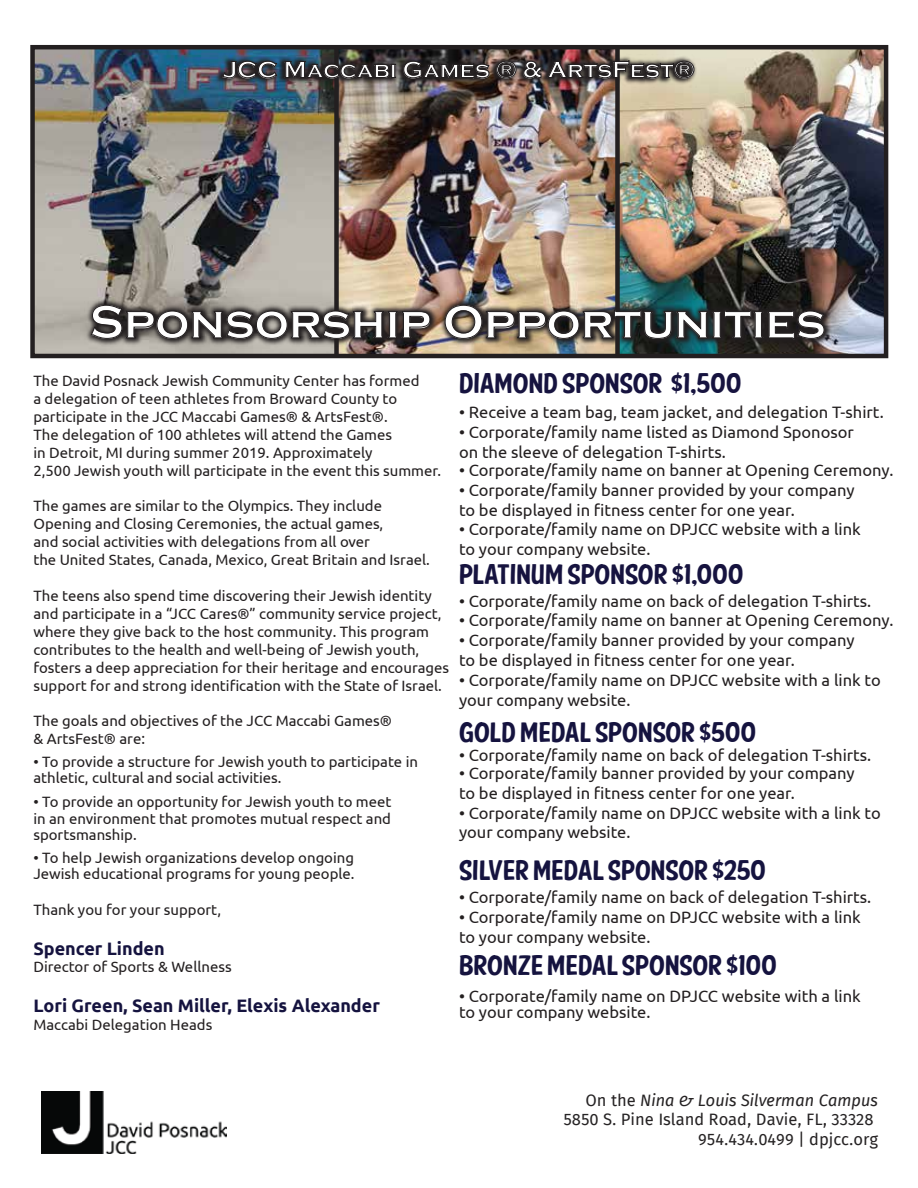
<style>
.page{position:relative;width:918px;height:1188px;background:#fff}
.page>*{position:absolute;margin:0;border:0;box-sizing:border-box;transform-origin:0 0}
.t1{font:700 48px "Copperplate Gothic";color:#fff}
.t2{font:28.5px "FTYSPEEDYCASUALNCV";color:#15133f}
.t3{font:28.5px "FTYSPEEDYCASUALNCV";color:#16133f}
.t4{font:700 24px "Copperplate Gothic";color:#fff}
.t5{font:700 18px "Ubuntu";color:#15133f}
.t6{font:16.5px/19.8px "Ubuntu";color:#231f20}
.t7{font:16.5px/19.8px "Fira Sans";color:#262324;text-align:right}
.t8{font:14.85px/17.9px "Ubuntu";color:#231f20}
.s1{font-style:italic}
</style>
<div class="page">
<img style="left:35px;top:50px;width:299px;height:191px">
<img style="left:620px;top:50px;width:263px;height:191px">
<img style="left:339px;top:140px;width:276px;height:101px">
<img style="left:41px;top:1092px;width:185px;height:62px">
<div style="left:334px;top:47px;width:5px;height:309px;background:#231f20"></div>
<div style="left:615px;top:47px;width:5px;height:309px;background:#231f20"></div>
<img style="left:33px;top:241px;width:853px;height:118px">
<img style="left:161px;top:44px;width:594px;height:96px">
<div style="left:30px;top:45px;width:858px;height:313px;border:4px solid #231f20"></div>
<svg style="left:90px;top:305px;width:341px;height:34px;background:#3f3a38"></svg>
<svg style="left:444px;top:305px;width:381px;height:35px;background:#343330"></svg>
<svg style="left:222px;top:61px;width:55px;height:17px"></svg>
<svg style="left:285px;top:61px;width:111px;height:17px;background:#282628"></svg>
<svg style="left:403px;top:61px;width:86px;height:18px;background:#262222"></svg>
<svg style="left:496px;top:61px;width:20px;height:17px"></svg>
<svg style="left:523px;top:61px;width:18px;height:17px"></svg>
<svg style="left:547px;top:60px;width:147px;height:19px;background:#393331"></svg>
<h3 class="t4" style="left:223px;top:56px;width:474px">JCC Maccabi Games ® &amp; ArtsFest®</h3>
<h1 class="t1" style="left:89px;top:295px;width:738px">Sponsorship Opportunities</h1>
<p class="t8" style="left:33px;top:371px;width:409px">The David Posnack Jewish Community Center has formed<br>a delegation of teen athletes from Broward County to participate in the JCC Maccabi Games® &amp; ArtsFest®.<br>The delegation of 100 athletes will attend the Games<br>in Detroit, MI during summer 2019. Approximately<br>2,500 Jewish youth will participate in the event this summer.</p>
<p class="t8" style="left:33px;top:497px;width:398px">The games are similar to the Olympics. They include Opening and Closing Ceremonies, the actual games,<br>and social activities with delegations from all over<br>the United States, Canada, Mexico, Great Britain and Israel.</p>
<p class="t8" style="left:33px;top:586px;width:417px">The teens also spend time discovering their Jewish identity and participate in a “JCC Cares®” community service project, where they give back to the host community. This program contributes to the health and well-being of Jewish youth, fosters a deep appreciation for their heritage and encourages support for and strong identification with the State of Israel.</p>
<p class="t8" style="left:33px;top:712px;width:360px">The goals and objectives of the JCC Maccabi Games® &amp; ArtsFest® are:</p>
<p class="t8" style="left:33px;top:753px;width:386px;line-height:16.5px">• To provide a structure for Jewish youth to participate in athletic, cultural and social activities.</p>
<p class="t8" style="left:33px;top:793px;width:360px;line-height:16.5px;text-align:justify">• To provide an opportunity for Jewish youth to meet in an environment that promotes mutual respect and sportsmanship.</p>
<p class="t8" style="left:33px;top:849px;width:323px;line-height:16.5px">• To help Jewish organizations develop ongoing<br>Jewish educational programs for young people.</p>
<p class="t8" style="left:33px;top:900px;width:189px">Thank you for your support,</p>
<p class="t5" style="left:33px;top:937px;width:133px">Spencer Linden</p>
<p class="t8" style="left:33px;top:958px;width:200px">Director of Sports &amp; Wellness</p>
<p class="t5" style="left:33px;top:995px;width:348px">Lori Green, Sean Miller, Elexis Alexander</p>
<p class="t8" style="left:33px;top:1015px;width:180px">Maccabi Delegation Heads</p>
<h2 class="t3" style="left:459px;top:362px;width:284px">DIAMOND SPONSOR $1,500</h2>
<p class="t6" style="left:459px;top:402px;width:426px">• Receive a team bag, team jacket, and delegation T-shirt.</p>
<p class="t6" style="left:459px;top:422px;width:396px">• Corporate/family name listed as Diamond Sponosor on the sleeve of delegation T-shirts.</p>
<p class="t6" style="left:459px;top:460px;width:436px">• Corporate/family name on banner at Opening Ceremony.</p>
<p class="t6" style="left:459px;top:480px;width:397px">• Corporate/family banner provided by your company to be displayed in fitness center for one year.</p>
<p class="t6" style="left:459px;top:519px;width:403px">• Corporate/family name on DPJCC website with a link to your company website.</p>
<h2 class="t3" style="left:459px;top:553px;width:286px">PLATINUM SPONSOR $1,000</h2>
<p class="t6" style="left:459px;top:591px;width:414px">• Corporate/family name on back of delegation T-shirts.</p>
<p class="t6" style="left:459px;top:610px;width:436px">• Corporate/family name on banner at Opening Ceremony.</p>
<p class="t6" style="left:459px;top:630px;width:397px">• Corporate/family banner provided by your company to be displayed in fitness center for one year.</p>
<p class="t6" style="left:459px;top:669px;width:423px">• Corporate/family name on DPJCC website with a link to your company website.</p>
<h2 class="t2" style="left:459px;top:710px;width:299px">GOLD MEDAL SPONSOR $500</h2>
<p class="t6" style="left:459px;top:745px;width:414px">• Corporate/family name on back of delegation T-shirts.</p>
<p class="t6" style="left:459px;top:763px;width:397px">• Corporate/family banner provided by your company to be displayed in fitness center for one year.</p>
<p class="t6" style="left:459px;top:802px;width:423px">• Corporate/family name on DPJCC website with a link to your company website.</p>
<h2 class="t2" style="left:459px;top:849px;width:308px">SILVER MEDAL SPONSOR $250</h2>
<p class="t6" style="left:459px;top:887px;width:414px">• Corporate/family name on back of delegation T-shirts.</p>
<p class="t6" style="left:459px;top:906px;width:403px">• Corporate/family name on DPJCC website with a link to your company website.</p>
<h2 class="t2" style="left:459px;top:943px;width:319px">BRONZE MEDAL SPONSOR $100</h2>
<p class="t6" style="left:459px;top:987px;width:403px;line-height:16.5px">• Corporate/family name on DPJCC website with a link to your company website.</p>
<p class="t7" style="left:563px;top:1091px;width:316px">On the <span class="s1">Nina &amp; Louis Silverman Campus<br></span>5850 S. Pine Island Road, Davie, FL, 33328<br>954.434.0499 | dpjcc.org</p>
</div>
